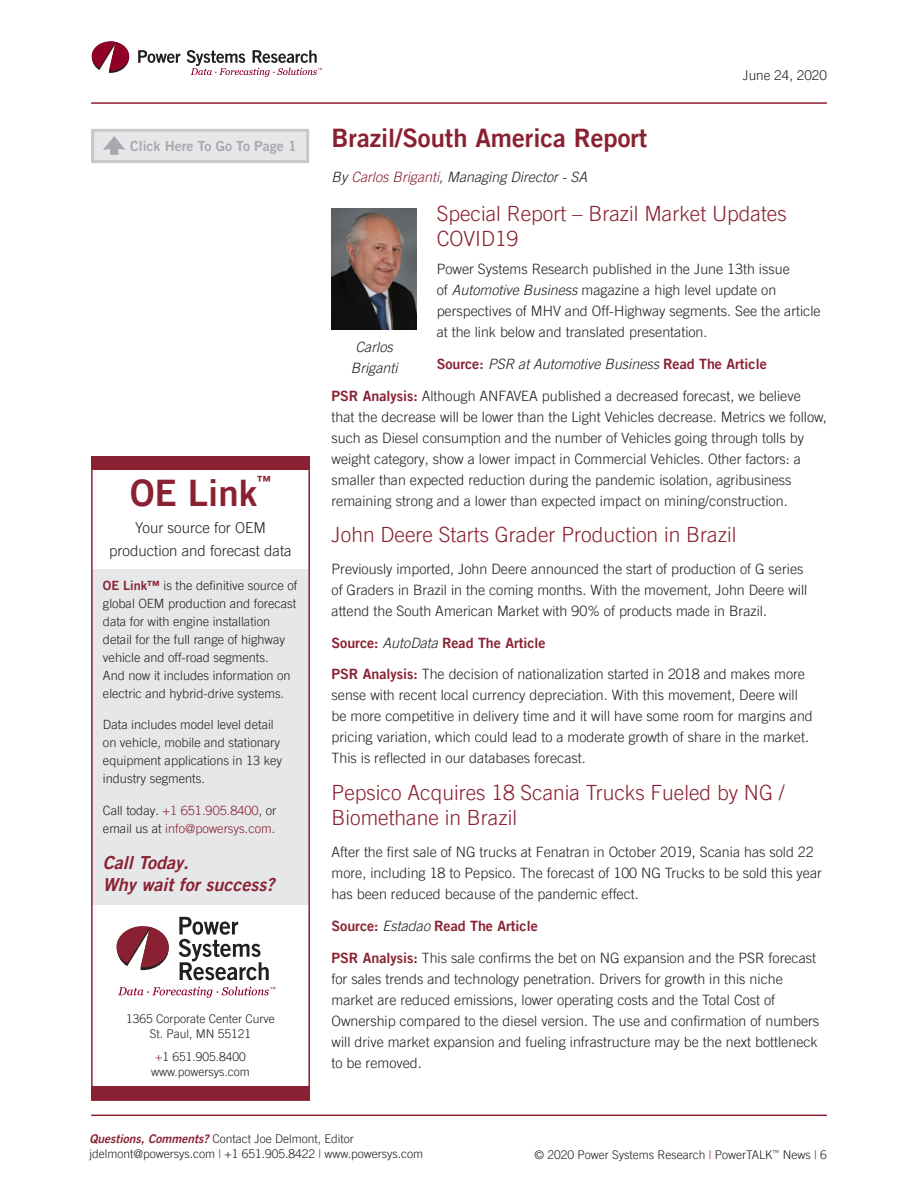
<style>
.page{position:relative;width:918px;height:1188px;background:#fff}
.page>*{position:absolute;margin:0;border:0;box-sizing:border-box;transform-origin:0 0}
.t1{font:36.6px "Trade Gothic LT Pro Bd 2";color:#8a2132}
.t2{font:25.5px "Trade Gothic LT Pro Bd 2";color:#8a2132}
.t3{font:300 21px/25.5px "Trade Gothic LT Pro";color:#8a2132}
.t4{font:18px/22.5px "Trade Gothic LT Pro Bd 2 Obl";color:#8a2132}
.t5{font:300 15px/22.5px "Trade Gothic LT Pro";color:#231f20;text-align:center}
.t6{font:300 14.25px/21px "Trade Gothic LT Pro";color:#231f20}
.t7{font:italic 300 14.25px/21px "Trade Gothic LT Pro";color:#231f20;text-align:center}
.t8{font:14.25px "Trade Gothic LT Pro Bd 2";color:#8a2132}
.t9{font:13.95px "Trade Gothic LT Pro Bd 2";color:#a8a9ad}
.t10{font:13.95px "Trade Gothic LT Pro Bd 2";color:#8a2132}
.t11{font:300 13.5px "Trade Gothic LT Pro";color:#231f20}
.t12{font:300 12.75px/18px "Trade Gothic LT Pro";color:#231f20}
.t13{font:300 12.75px/18px "Trade Gothic LT Pro";color:#8a2132}
.t14{font:300 12px/15px "Trade Gothic LT Pro";color:#231f20;text-align:center}
.s1{color:#8a2132}
.s2{font-style:italic}
.s3{font-family:"Trade Gothic LT Pro Bd 2";font-weight:400;font-style:normal;color:#8a2132}
.s4{font-family:"Trade Gothic LT Pro Bd 2";font-weight:400;color:#8a2132}
.s5{font-family:"Trade Gothic LT Pro";font-weight:300;font-style:italic;color:#231f20}
.s6{color:#231f20}
.s7{font-family:"Trade Gothic LT Pro Bd 2 Obl";font-weight:400;color:#8a2132}
</style>
<div class="page">
<hr style="left:91px;top:102px;width:736px;height:2px;background:#8a2132">
<hr style="left:91px;top:1115px;width:736px;height:1px;background:#8a2132">
<svg style="left:138px;top:50px;width:42px;height:13px"></svg>
<svg style="left:92px;top:41px;width:37px;height:32px"></svg>
<svg style="left:187px;top:50px;width:135px;height:27px"></svg>
<div style="left:91px;top:129px;width:218px;height:34px;background:#e6e7e9;border:3px solid #c7c8ca"></div>
<svg style="left:103px;top:136px;width:23px;height:19px"></svg>
<img style="left:332px;top:208px;width:84px;height:121px">
<div style="left:91px;top:569px;width:219px;height:336px;background:#e6e7e9"></div>
<div style="left:91px;top:456px;width:219px;height:14px;background:#8a2132"></div>
<div style="left:91px;top:1087px;width:219px;height:13px;background:#8a2132"></div>
<div style="left:91px;top:456px;width:219px;height:645px;border:2px solid #8a2132"></div>
<svg style="left:179px;top:917px;width:90px;height:63px"></svg>
<svg style="left:116px;top:926px;width:53px;height:44px"></svg>
<svg style="left:118px;top:987px;width:158px;height:11px"></svg>
<p class="t11" style="left:743px;top:67px;width:86px">June 24, 2020</p>
<p class="t9" style="left:130px;top:137px;width:168px">Click Here To Go To Page 1</p>
<h2 class="t2" style="left:332px;top:122px;width:317px">Brazil/South America Report</h2>
<p class="t7" style="left:332px;top:167px;width:257px">By <span class="s1">Carlos Briganti</span>, Managing Director - SA</p>
<h3 class="t3" style="left:437px;top:200px;width:352px">Special Report – Brazil Market Updates<br>COVID19</h3>
<p class="t6" style="left:437px;top:258px;width:385px">Power Systems Research published in the June 13th issue<br>of <span class="s2">Automotive Business</span> magazine a high level update on perspectives of MHV and Off-Highway segments. See the article at the link below and translated presentation.</p>
<p class="t7" style="left:437px;top:354px;width:332px"><span class="s3">Source:</span> PSR at Automotive Business <span class="s3">Read The Article</span></p>
<p class="t6" style="left:332px;top:385px;width:497px"><span class="s4">PSR Analysis:</span> Although ANFAVEA published a decreased forecast, we believe that the decrease will be lower than the Light Vehicles decrease. Metrics we follow, such as Diesel consumption and the number of Vehicles going through tolls by weight category, show a lower impact in Commercial Vehicles. Other factors: a smaller than expected reduction during the pandemic isolation, agribusiness remaining strong and a lower than expected impact on mining/construction.</p>
<h3 class="t3" style="left:332px;top:521px;width:406px">John Deere Starts Grader Production in Brazil</h3>
<p class="t6" style="left:332px;top:558px;width:477px">Previously imported, John Deere announced the start of production of G series of Graders in Brazil in the coming months. With the movement, John Deere will attend the South American Market with 90% of products made in Brazil.</p>
<p class="t8" style="left:332px;top:634px;width:216px">Source: <span class="s5">AutoData</span> Read The Article</p>
<p class="t6" style="left:332px;top:664px;width:483px"><span class="s4">PSR Analysis:</span> The decision of nationalization started in 2018 and makes more sense with recent local currency depreciation. With this movement, Deere will be more competitive in delivery time and it will have some room for margins and pricing variation, which could lead to a moderate growth of share in the market.<br>This is reflected in our databases forecast.</p>
<h3 class="t3" style="left:332px;top:779px;width:455px">Pepsico Acquires 18 Scania Trucks Fueled by NG /<br>Biomethane in Brazil</h3>
<p class="t6" style="left:332px;top:841px;width:492px">After the first sale of NG trucks at Fenatran in October 2019, Scania has sold 22 more, including 18 to Pepsico. The forecast of 100 NG Trucks to be sold this year has been reduced because of the pandemic effect.</p>
<p class="t8" style="left:332px;top:917px;width:208px">Source: <span class="s5">Estadao</span> Read The Article</p>
<p class="t6" style="left:332px;top:947px;width:489px"><span class="s4">PSR Analysis:</span> This sale confirms the bet on NG expansion and the PSR forecast for sales trends and technology penetration. Drivers for growth in this niche market are reduced emissions, lower operating costs and the Total Cost of Ownership compared to the diesel version. The use and confirmation of numbers will drive market expansion and fueling infrastructure may be the next bottleneck to be removed.</p>
<p class="t7" style="left:351px;top:336px;width:48px">Carlos<br>Briganti</p>
<p class="t10" style="left:257px;top:473px;width:15px">™</p>
<h1 class="t1" style="left:130px;top:471px;width:129px">OE Link</h1>
<p class="t5" style="left:109px;top:516px;width:184px">Your source for OEM production and forecast data</p>
<p class="t12" style="left:103px;top:576px;width:196px"><span class="s4">OE Link™</span> is the definitive source of global OEM production and forecast data for with engine installation detail for the full range of highway vehicle and off‑road segments.<br>And now it includes information on electric and hybrid-drive systems.</p>
<p class="t12" style="left:103px;top:716px;width:181px">Data includes model level detail on vehicle, mobile and stationary equipment applications in 13 key industry segments.</p>
<p class="t13" style="left:103px;top:801px;width:175px"><span class="s6">Call today.</span> +1 651.905.8400<span class="s6">, or email us at</span> info@powersys.com<span class="s6">.</span></p>
<p class="t4" style="left:103px;top:851px;width:173px">Call Today.<br>Why wait for success?</p>
<p class="t14" style="left:126px;top:1011px;width:150px">1365 Corporate Center Curve<br>St. Paul, MN 55121</p>
<p class="t14" style="left:151px;top:1049px;width:100px"><span class="s1">+</span>1 651<span class="s1">.</span>905<span class="s1">.</span>8400 www<span class="s1">.</span>powersys<span class="s1">.</span>com</p>
<p class="t14" style="left:90px;top:1131px;width:335px;text-align:left"><span class="s7">Questions, Comments?</span> Contact Joe Delmont, Editor jdelmont@powersys.com <span class="s1">|</span> +1 651.905.8422 <span class="s1">|</span> www.powersys.com</p>
<p class="t14" style="left:535px;top:1147px;width:294px">© 2020 Power Systems Research <span class="s1">|</span> PowerTALK<sup>™</sup> News <span class="s1">|</span> 6</p>
</div>
